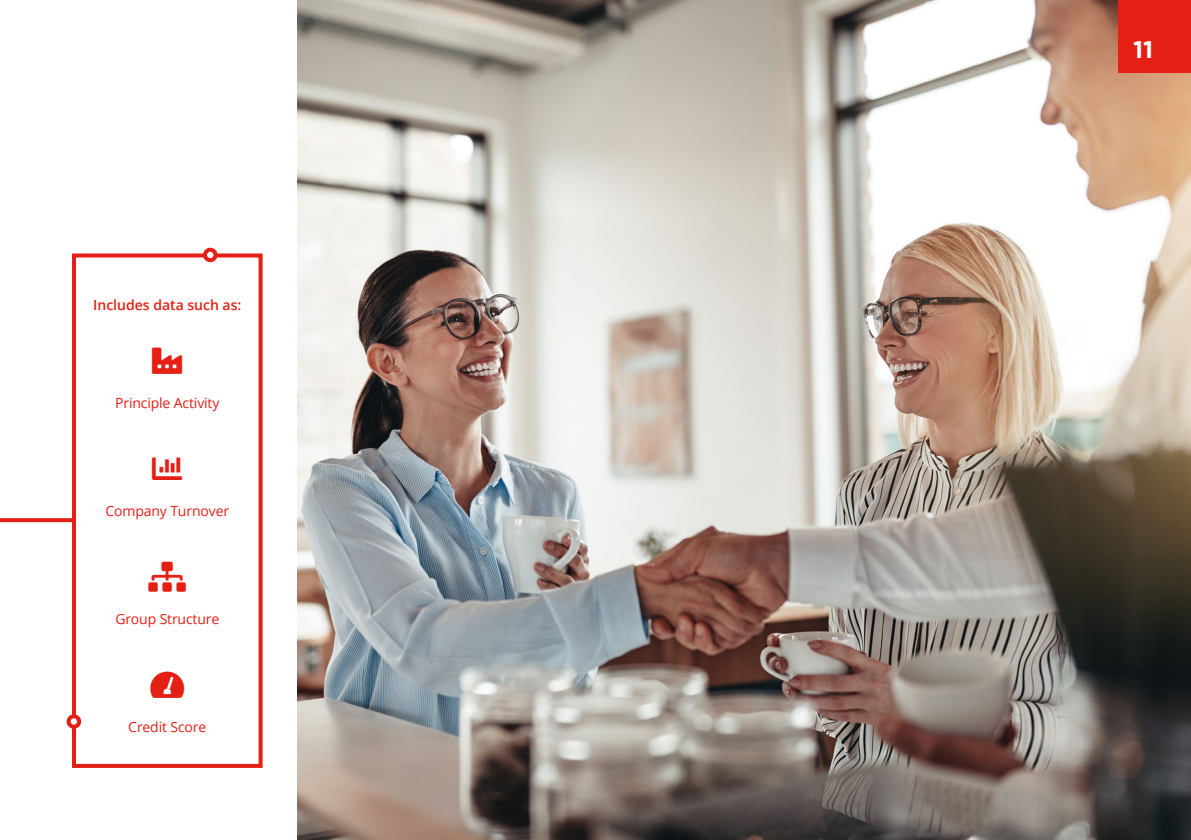
<style>
.page{position:relative;width:1191px;height:840px;background:#fff}
.page>*{position:absolute;margin:0;border:0;box-sizing:border-box;transform-origin:0 0}
.t1{font:30px "Font Awesome 5 Pro Solid";color:#e41f13}
.t2{font:700 24px "Gotham";color:#fff}
.t3{font:14px "Open Sans";letter-spacing:-.01em;color:#e41f13}
.t4{font:600 14px "Open Sans";color:#e41f13}
</style>
<div class="page">
<div style="left:72px;top:253px;width:191px;height:514px;border:4px solid #e41f13"></div>
<svg style="left:0;top:518px;width:72px;height:4px"></svg>
<img style="left:298px;top:0;width:893px;height:839px">
<svg style="left:69px;top:715px;width:10px;height:11px"></svg>
<div style="left:67px;top:713px;width:14px;height:15px;border:4px solid #e41f13;border-radius:50%"></div>
<div style="left:205px;top:249px;width:10px;height:11px;background:#fff;border-radius:50%"></div>
<div style="left:203px;top:247px;width:14px;height:15px;border:4px solid #e41f13;border-radius:50%"></div>
<div style="left:1119px;top:0;width:72px;height:72px;background:#e41f13"></div>
<p class="t4" style="left:93px;top:295px;width:150px">Includes data such as:</p>
<h1 class="t1" style="left:152px;top:345px;width:32px">■◆▲▼●▼</h1>
<p class="t3" style="left:115px;top:393px;width:106px">Principle Activity</p>
<p class="t3" style="left:105px;top:501px;width:125px">Company Turnover</p>
<p class="t3" style="left:115px;top:609px;width:105px">Group Structure</p>
<h1 class="t1" style="left:150px;top:669px;width:35px">▼□▼</h1>
<p class="t3" style="left:128px;top:717px;width:79px">Credit Score</p>
<h2 class="t2" style="left:1133px;top:35px;width:22px">11</h2>
</div>
